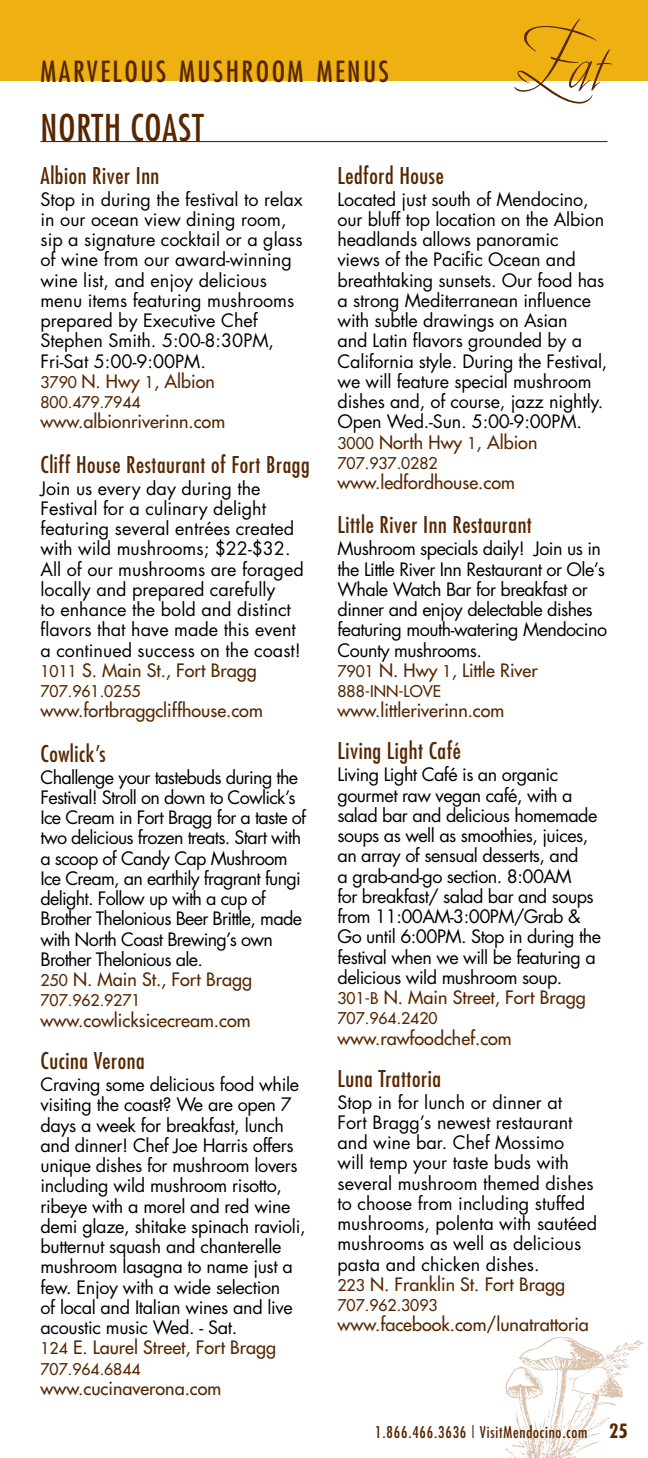
<style>
.page{position:relative;width:648px;height:1458px;background:#fff}
.page>*{position:absolute;margin:0;border:0;box-sizing:border-box;transform-origin:0 0}
.t1{font:99px "Avalon";color:#572700}
.t2{font:condensed 36px "Futura";letter-spacing:.025em;color:#572700}
.t3{font:condensed 28.35px "Futura";letter-spacing:.085em;color:#572700}
.t4{font:condensed 22.5px "Futura";letter-spacing:.025em;color:#572700}
.t5{font:18px/20.2px "Futura";letter-spacing:-.02em;color:#000}
.t6{font:18px/20.2px "Futura";color:#000}
.t7{font:18px/20.2px "Futura";letter-spacing:-.04em;color:#000}
.t8{font:18px "Futura";color:#572700}
.t9{font:15.75px "Futura";color:#572700}
.t10{font:condensed 15.75px "Futura";letter-spacing:.05em;color:#572700}
.s1{font-size:15.75px;color:#572700}
.s2{color:#572700}
.s3{font-weight:700;font-size:19.12px}
</style>
<div class="page">
<img style="left:505px;top:1336px;width:139px;height:122px">
<div style="left:0;top:0;width:648px;height:81px;background:#eeb111"></div>
<hr style="left:40px;top:141px;width:568px;height:1px;background:#572700">
<h3 class="t3" style="left:40px;top:54px;width:350px">MARVELOUS MUSHROOM MENUS</h3>
<h1 class="t1" style="left:513px;top:3px;width:96px">Eat</h1>
<h2 class="t2" style="left:40px;top:105px;width:165px">NORTH COAST</h2>
<p class="t4" style="left:40px;top:161px;width:120px">Albion River Inn</p>
<p class="t6" style="left:40px;top:189px;width:264px">Stop in during the festival to relax in our ocean view dining room, sip a signature cocktail or a glass of wine from our award-winning wine list, and enjoy delicious menu items featuring mushrooms prepared by Executive Chef<br>Stephen Smith. 5:00-8:30PM,<br>Fri-Sat 5:00-9:00PM.<br><span class="s1">3790</span> <span class="s2">N. Hwy</span> <span class="s1">1</span><span class="s2">, Albion</span></p>
<p class="t9" style="left:40px;top:392px;width:102px">800.479.7944</p>
<p class="t8" style="left:40px;top:410px;width:186px">www.albionriverinn.com</p>
<p class="t4" style="left:40px;top:450px;width:271px">Cliff House Restaurant of Fort Bragg</p>
<p class="t6" style="left:40px;top:478px;width:265px">Join us every day during the<br>Festival for a culinary delight featuring several entrées created with wild mushrooms; $22-$32.<br>All of our mushrooms are foraged locally and prepared carefully<br>to enhance the bold and distinct flavors that have made this event a continued success on the coast!<br><span class="s1">1011</span> <span class="s2">S. Main St., Fort Bragg</span></p>
<p class="t9" style="left:40px;top:681px;width:102px">707.961.0255</p>
<p class="t8" style="left:40px;top:699px;width:224px">www.fortbraggcliffhouse.com</p>
<p class="t4" style="left:40px;top:739px;width:67px">Cowlick’s</p>
<p class="t7" style="left:40px;top:767px;width:267px">Challenge your tastebuds during the Festival! Stroll on down to Cowlick’s Ice Cream in Fort Bragg for a taste of two delicious frozen treats. Start with a scoop of Candy Cap Mushroom Ice Cream, an earthily fragrant fungi delight. Follow up with a cup of Brother Thelonious Beer Brittle, made with North Coast Brewing’s own Brother Thelonious ale.<br><span class="s1">250</span> <span class="s2">N. Main St., Fort Bragg</span></p>
<p class="t9" style="left:40px;top:990px;width:102px">707.962.9271</p>
<p class="t8" style="left:40px;top:1008px;width:212px">www.cowlicksicecream.com</p>
<p class="t4" style="left:40px;top:1047px;width:106px">Cucina Verona</p>
<p class="t5" style="left:40px;top:1074px;width:267px">Craving some delicious food while visiting the coast? We are open 7 days a week for breakfast, lunch and dinner! Chef Joe Harris offers unique dishes for mushroom lovers including wild mushroom risotto, ribeye with a morel and red wine demi glaze, shitake spinach ravioli, butternut squash and chanterelle mushroom lasagna to name just a few. Enjoy with a wide selection<br>of local and Italian wines and live acoustic music Wed. - Sat.<br><span class="s1">124</span> <span class="s2">E. Laurel Street, Fort Bragg</span></p>
<p class="t9" style="left:40px;top:1359px;width:102px">707.964.6844</p>
<p class="t8" style="left:40px;top:1377px;width:182px">www.cucinaverona.com</p>
<p class="t4" style="left:338px;top:161px;width:108px">Ledford House</p>
<p class="t5" style="left:338px;top:189px;width:272px">Located just south of Mendocino, our bluff top location on the Albion headlands allows panoramic<br>views of the Pacific Ocean and breathtaking sunsets. Our food has a strong Mediterranean influence with subtle drawings on Asian<br>and Latin flavors grounded by a<br>California style. During the Festival, we will feature special mushroom dishes and, of course, jazz nightly.<br>Open Wed.-Sun. 5:00-9:00PM.<br><span class="s1">3000</span> <span class="s2">North Hwy</span> <span class="s1">1</span><span class="s2">, Albion</span></p>
<p class="t9" style="left:338px;top:453px;width:102px">707.937.0282</p>
<p class="t8" style="left:338px;top:471px;width:179px">www.ledfordhouse.com</p>
<p class="t4" style="left:338px;top:511px;width:196px">Little River Inn Restaurant</p>
<p class="t5" style="left:338px;top:538px;width:271px">Mushroom specials daily! Join us in the Little River Inn Restaurant or Ole’s<br>Whale Watch Bar for breakfast or dinner and enjoy delectable dishes featuring mouth-watering Mendocino<br>County mushrooms.<br><span class="s1">7901</span> <span class="s2">N. Hwy</span> <span class="s1">1</span><span class="s2">, Little River</span></p>
<p class="t9" style="left:338px;top:681px;width:105px">888-INN-LOVE</p>
<p class="t8" style="left:338px;top:699px;width:168px">www.littleriverinn.com</p>
<p class="t4" style="left:338px;top:737px;width:125px">Living Light Café</p>
<p class="t5" style="left:338px;top:764px;width:265px">Living Light Café is an organic gourmet raw vegan café, with a salad bar and delicious homemade soups as well as smoothies, juices, an array of sensual desserts, and<br>a grab-and-go section. 8:00AM<br>for breakfast/ salad bar and soups from 11:00AM-3:00PM/Grab &amp;<br>Go until 6:00PM. Stop in during the festival when we will be featuring a delicious wild mushroom soup.<br><span class="s1">301-B</span> <span class="s2">N. Main Street, Fort Bragg</span></p>
<p class="t9" style="left:338px;top:1008px;width:102px">707.964.2420</p>
<p class="t8" style="left:338px;top:1026px;width:176px">www.rawfoodchef.com</p>
<p class="t4" style="left:338px;top:1064px;width:105px">Luna Trattoria</p>
<p class="t6" style="left:338px;top:1092px;width:261px">Stop in for lunch or dinner at<br>Fort Bragg’s newest restaurant and wine bar. Chef Mossimo<br>will temp your taste buds with several mushroom themed dishes to choose from including stuffed mushrooms, polenta with sautéed mushrooms as well as delicious pasta and chicken dishes.<br><span class="s1">223</span> <span class="s2">N. Franklin St. Fort Bragg</span></p>
<p class="t9" style="left:338px;top:1295px;width:102px">707.962.3093</p>
<p class="t8" style="left:338px;top:1313px;width:253px">www.facebook.com/lunatrattoria</p>
<p class="t10" style="left:375px;top:1422px;width:254px">1.866.466.3636 | VisitMendocino.com <span class="s3">25</span></p>
</div>
